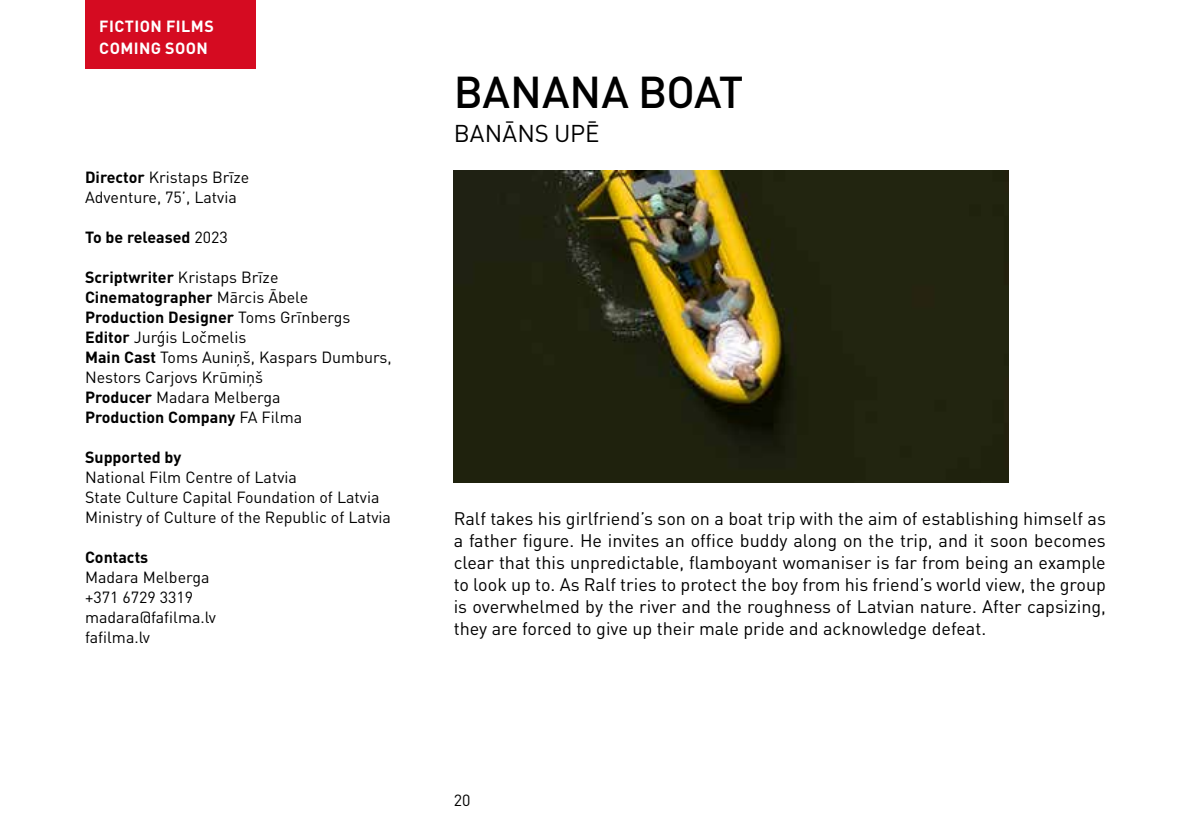
<style>
.page{position:relative;width:1191px;height:840px;background:#fff}
.page>*{position:absolute;margin:0;border:0;box-sizing:border-box;transform-origin:0 0}
.t1{font:500 44px "DIN Pro";letter-spacing:-.005em;color:#000}
.t2{font:24px "DIN Pro";color:#000}
.t3{font:18px/22px "DIN Pro";color:#000;text-align:justify}
.t4{font:16px/20px "DIN Pro";color:#000}
.t5{font:700 16px "DIN Pro";color:#000}
.t6{font:700 16px/22px "DIN Pro";letter-spacing:.025em;color:#fff}
.s1{font-weight:700}
.s2{font-weight:400}
</style>
<div class="page">
<div style="left:85px;top:0;width:170px;height:68px;background:#d50b21"></div>
<img style="left:454px;top:170px;width:554px;height:312px">
<p class="t6" style="left:99px;top:14px;width:116px">FICTION FILMS<br>COMING SOON</p>
<p class="t4" style="left:85px;top:166px;width:166px"><span class="s1">Director</span> Kristaps Brīze<br>Adventure, 75’, Latvia</p>
<p class="t5" style="left:85px;top:226px;width:144px">To be released <span class="s2">2023</span></p>
<p class="t4" style="left:85px;top:266px;width:308px"><span class="s1">Scriptwriter</span> Kristaps Brīze<br><span class="s1">Cinematographer</span> Mārcis Ābele<br><span class="s1">Production Designer</span> Toms Grīnbergs<br><span class="s1">Editor</span> Jurģis Ločmelis<br><span class="s1">Main Cast</span> Toms Auniņš, Kaspars Dumburs,<br>Nestors Carjovs Krūmiņš<br><span class="s1">Producer</span> Madara Melberga<br><span class="s1">Production Company</span> FA Filma</p>
<p class="t5" style="left:85px;top:446px;width:98px">Supported by</p>
<p class="t4" style="left:85px;top:466px;width:307px">National Film Centre of Latvia<br>State Culture Capital Foundation of Latvia<br>Ministry of Culture of the Republic of Latvia</p>
<p class="t5" style="left:85px;top:546px;width:65px">Contacts</p>
<p class="t4" style="left:85px;top:566px;width:132px">Madara Melberga +371 6729 3319 madara@fafilma.lv fafilma.lv</p>
<h1 class="t1" style="left:454px;top:62px;width:291px">BANANA BOAT</h1>
<h2 class="t2" style="left:454px;top:117px;width:147px">BANĀNS UPĒ</h2>
<p class="t3" style="left:454px;top:506px;width:654px">Ralf takes his girlfriend’s son on a boat trip with the aim of establishing himself as a father figure. He invites an office buddy along on the trip, and it soon becomes clear that this unpredictable, flamboyant womaniser is far from being an example to look up to. As Ralf tries to protect the boy from his friend’s world view, the group is overwhelmed by the river and the roughness of Latvian nature. After capsizing, they are forced to give up their male pride and acknowledge defeat.</p>
<p class="t4" style="left:454px;top:789px;width:18px">20</p>
</div>
